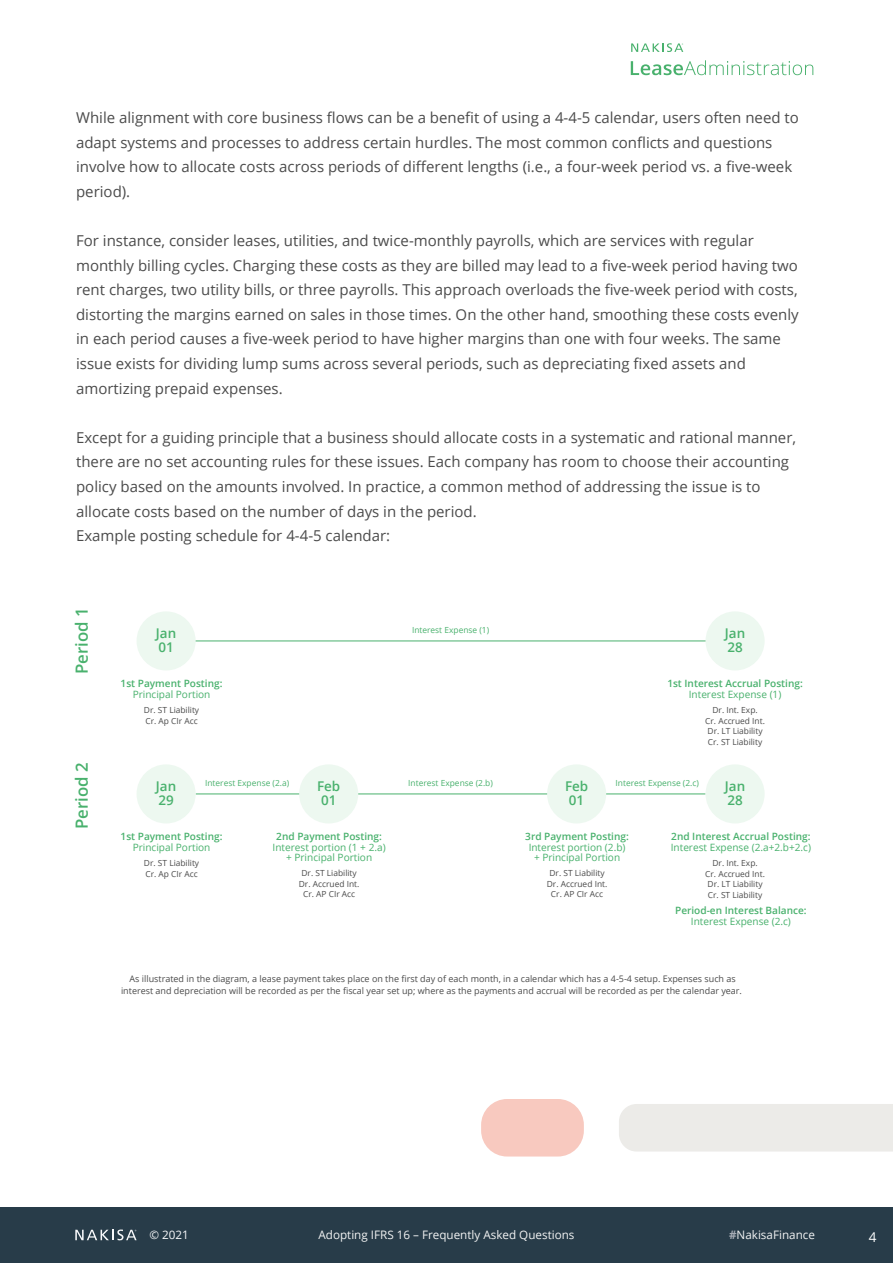
<style>
.page{position:relative;width:893px;height:1263px;background:#fff}
.page>*{position:absolute;margin:0;border:0;box-sizing:border-box;transform-origin:0 0}
.t1{font:600 16.8px "Open Sans";color:#49b16d}
.t2{font:15px/24.6px "Open Sans";color:#4b4b4b}
.t3{font:600 13.5px/14.1px "Open Sans";color:#49b16d}
.t4{font:13.5px "Open Sans";color:#fff}
.t5{font:11.7px "Open Sans";color:#f3f4f4}
.t6{font:11.7px "Open Sans";color:#f8f9fb}
.t7{font:10.05px/10.8px "Open Sans";color:#49b16d;text-align:center}
.t8{font:600 10.05px "Open Sans";color:#49b16d}
.t9{font:9px/12.6px "Open Sans";color:#4b4b4b;text-align:center}
.t10{font:8.4px/10.8px "Open Sans";color:#4b4b4b;text-align:center}
.t11{font:8.4px "Open Sans";color:#49b16d}
.s1{font-weight:700;color:#a6acb5}
</style>
<div class="page">
<div style="left:0;top:1207px;width:893px;height:56px;background:#283c49"></div>
<svg style="left:75px;top:1229px;width:62px;height:12px"></svg>
<svg style="left:631px;top:60px;width:182px;height:15px"></svg>
<svg style="left:631px;top:43px;width:52px;height:9px"></svg>
<hr style="left:196px;top:794px;width:509px;height:1px;background:#49b16d">
<div style="left:137px;top:611px;width:59px;height:59px;background:#edf8f0;border-radius:50%"></div>
<div style="left:705px;top:611px;width:60px;height:59px;background:#edf8f0;border-radius:50%"></div>
<hr style="left:196px;top:641px;width:509px;height:1px;background:#49b16d">
<div style="left:137px;top:764px;width:59px;height:59px;background:#edf8f0;border-radius:50%"></div>
<div style="left:299px;top:764px;width:59px;height:59px;background:#edf8f0;border-radius:50%"></div>
<div style="left:547px;top:764px;width:59px;height:59px;background:#edf8f0;border-radius:50%"></div>
<div style="left:705px;top:764px;width:60px;height:59px;background:#edf8f0;border-radius:50%"></div>
<div style="left:481px;top:1099px;width:103px;height:57px;background:#f8c9bf;border-radius:26px"></div>
<div style="left:619px;top:1104px;width:274px;height:47px;background:#ecebe8"></div>
<p class="t2" style="left:76px;top:105px;width:724px">While alignment with core business flows can be a benefit of using a 4-4-5 calendar, users often need to adapt systems and processes to address certain hurdles. The most common conflicts and questions involve how to allocate costs across periods of different lengths (i.e., a four-week period vs. a five-week period).</p>
<p class="t2" style="left:76px;top:228px;width:724px">For instance, consider leases, utilities, and twice-monthly payrolls, which are services with regular monthly billing cycles. Charging these costs as they are billed may lead to a five-week period having two rent charges, two utility bills, or three payrolls. This approach overloads the five-week period with costs, distorting the margins earned on sales in those times. On the other hand, smoothing these costs evenly in each period causes a five-week period to have higher margins than one with four weeks. The same issue exists for dividing lump sums across several periods, such as depreciating fixed assets and amortizing prepaid expenses.</p>
<p class="t2" style="left:76px;top:425px;width:721px">Except for a guiding principle that a business should allocate costs in a systematic and rational manner, there are no set accounting rules for these issues. Each company has room to choose their accounting policy based on the amounts involved. In practice, a common method of addressing the issue is to allocate costs based on the number of days in the period.<br>Example posting schedule for 4-4-5 calendar:</p>
<p class="t1" style="left:70px;top:674px;width:68px;rotate:-90deg">Period 1</p>
<p class="t1" style="left:70px;top:829px;width:68px;rotate:-90deg">Period 2</p>
<p class="t3" style="left:156px;top:626px;width:22px">Jan<br>01</p>
<p class="t8" style="left:121px;top:676px;width:103px">1st Payment Posting:</p>
<p class="t7" style="left:133px;top:688px;width:79px">Principal Portion</p>
<p class="t10" style="left:144px;top:704px;width:57px;text-align:left">Dr. ST Liability<br>Cr. Ap CIr Acc</p>
<p class="t11" style="left:412px;top:624px;width:79px">Interest Expense (1)</p>
<p class="t3" style="left:725px;top:626px;width:22px">Jan<br>28</p>
<p class="t8" style="left:667px;top:676px;width:137px">1st Interest Accrual Posting:</p>
<p class="t7" style="left:689px;top:688px;width:94px">Interest Expense (1)</p>
<p class="t10" style="left:705px;top:704px;width:61px">Dr. Int. Exp.<br>Cr. Accrued Int.<br>Dr. LT Liability<br>Cr. ST Liability</p>
<p class="t11" style="left:205px;top:777px;width:86px">Interest Expense (2.a)</p>
<p class="t11" style="left:408px;top:777px;width:86px">Interest Expense (2.b)</p>
<p class="t11" style="left:616px;top:777px;width:85px">Interest Expense (2.c)</p>
<p class="t3" style="left:317px;top:779px;width:25px">Feb<br>01</p>
<p class="t8" style="left:276px;top:829px;width:107px">2nd Payment Posting:</p>
<p class="t7" style="left:273px;top:841px;width:115px">Interest portion (1 + 2.a) + Principal Portion</p>
<p class="t10" style="left:299px;top:867px;width:62px">Dr. ST Liability<br>Dr. Accrued Int.<br>Cr. AP CIr Acc</p>
<p class="t3" style="left:565px;top:779px;width:25px">Feb<br>01</p>
<p class="t8" style="left:525px;top:829px;width:105px">3rd Payment Posting:</p>
<p class="t7" style="left:529px;top:841px;width:98px">Interest portion (2.b) + Principal Portion</p>
<p class="t10" style="left:547px;top:867px;width:62px">Dr. ST Liability<br>Dr. Accrued Int.<br>Cr. AP CIr Acc</p>
<p class="t3" style="left:156px;top:779px;width:22px">Jan<br>29</p>
<p class="t8" style="left:121px;top:829px;width:103px">1st Payment Posting:</p>
<p class="t7" style="left:133px;top:841px;width:79px">Principal Portion</p>
<p class="t10" style="left:144px;top:857px;width:57px;text-align:left">Dr. ST Liability<br>Cr. Ap CIr Acc</p>
<p class="t3" style="left:725px;top:779px;width:22px">Jan<br>28</p>
<p class="t8" style="left:671px;top:829px;width:141px">2nd Interest Accrual Posting:</p>
<p class="t7" style="left:671px;top:841px;width:142px">Interest Expense (2.a+2.b+2.c)</p>
<p class="t10" style="left:705px;top:857px;width:61px">Dr. Int. Exp.<br>Cr. Accrued Int.<br>Dr. LT Liability<br>Cr. ST Liability</p>
<p class="t8" style="left:675px;top:903px;width:133px">Period-en Interest Balance:</p>
<p class="t7" style="left:691px;top:915px;width:102px">Interest Expense (2.c)</p>
<p class="t9" style="left:121px;top:972px;width:622px">As illustrated in the diagram, a lease payment takes place on the first day of each month, in a calendar which has a 4-5-4 setup. Expenses such as interest and depreciation will be recorded as per the fiscal year set up; where as the payments and accrual will be recorded as per the calendar year.</p>
<p class="t6" style="left:149px;top:1227px;width:41px">© 2021</p>
<p class="t5" style="left:729px;top:1227px;width:87px"><span class="s1">#</span>NakisaFinance</p>
<p class="t4" style="left:869px;top:1227px;width:9px">34</p>
<p class="t5" style="left:318px;top:1227px;width:258px">Adopting IFRS 16 – Frequently Asked Questions</p>
</div>
